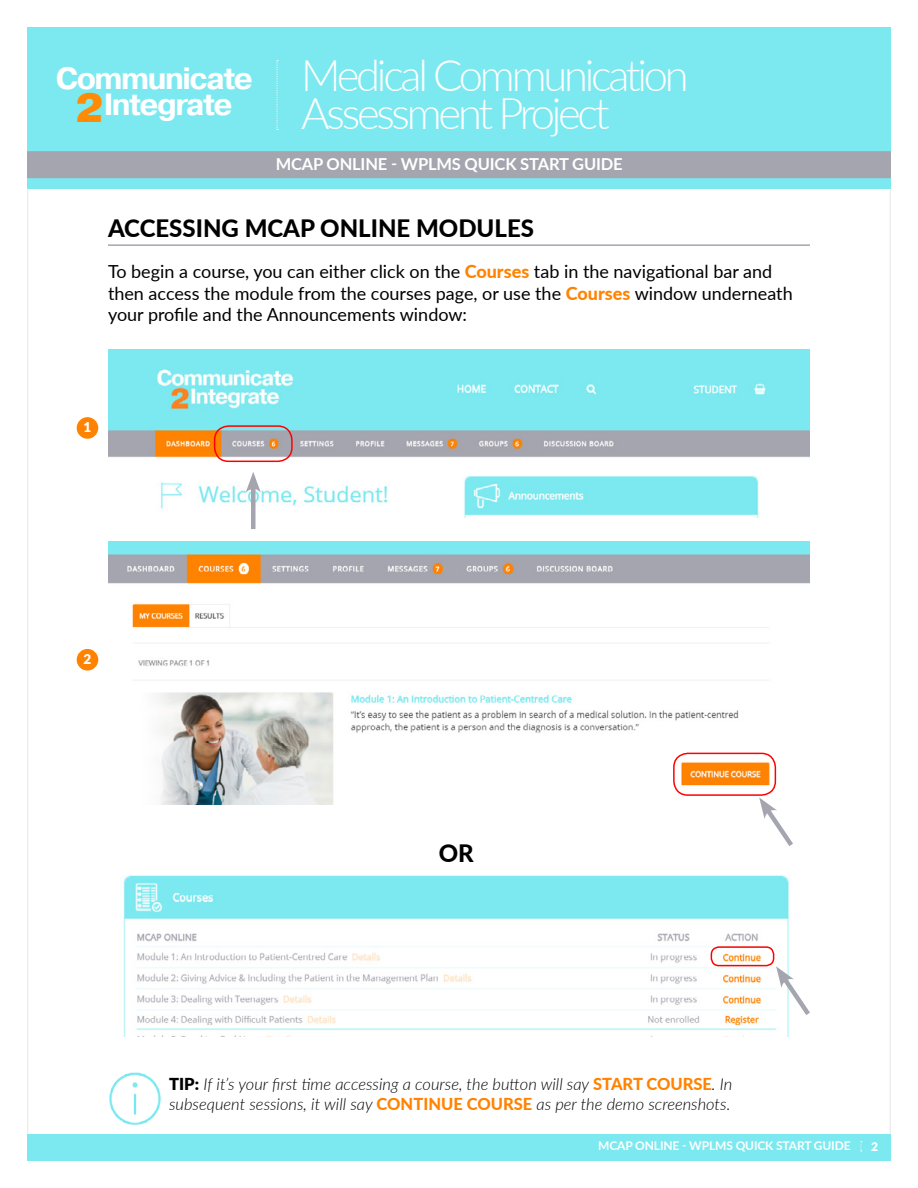
<style>
.page{position:relative;width:918px;height:1188px;background:#fff}
.page>*{position:absolute;margin:0;border:0;box-sizing:border-box;transform-origin:0 0}
.t1{font:300 43.5px/37.5px "Lato";letter-spacing:-.075em;color:#fff}
.t2{font:700 30.75px/26px "Pragmatica";letter-spacing:-.05em;color:#fff;text-align:center}
.t3{font:800 24px "Lato";color:#000}
.t4{font:18px/21.6px "Lato";color:#000}
.t5{font:italic 300 16.5px/19.8px "Lato";color:#000}
.t6{font:700 16.5px "Lato";letter-spacing:-.01em;color:#fff}
.t7{font:900 13.5px "Lato";color:#fff}
.t8{font:700 12px "Lato";letter-spacing:-.01em;color:#fff}
.t9{font:900 12px "Lato";color:#fff}
.s1{font-weight:900;font-size:40.95px;color:#ff8b04}
.s2{font-weight:800;color:#ff8300}
.s3{font-weight:900;font-style:normal}
.s4{font-weight:800;font-style:normal;color:#ff8300}
</style>
<div class="page">
<div style="left:27px;top:27px;width:864px;height:162px;background:#7ce9f0"></div>
<div style="left:27px;top:151px;width:864px;height:27px;background:#a5a5af;border:2px solid #a5a5af"></div>
<div style="left:27px;top:1134px;width:864px;height:27px;background:#7ce9f0"></div>
<svg style="left:276px;top:60px;width:2px;height:70px"></svg>
<svg style="left:860px;top:1141px;width:2px;height:10px"></svg>
<hr style="left:108px;top:244px;width:702px;height:2px;background:#a5a5af">
<img style="left:109px;top:1072px;width:53px;height:53px">
<img style="left:123px;top:875px;width:666px;height:161px">
<div style="left:711px;top:946px;width:63px;height:20px;border:2px solid #f00;border-radius:8px"></div>
<svg style="left:776px;top:966px;width:34px;height:54px"></svg>
<img style="left:108px;top:350px;width:702px;height:168px">
<div style="left:214px;top:425px;width:79px;height:37px;border:2px solid #f00;border-radius:14px"></div>
<div style="left:251px;top:484px;width:5px;height:45px;background:#a5a5af"></div>
<svg style="left:246px;top:472px;width:15px;height:21px"></svg>
<div style="left:77px;top:418px;width:21px;height:20px;background:#ff8300;border-radius:50%"></div>
<div style="left:77px;top:417px;width:21px;height:22px;border:2px solid #ff8300;border-radius:50%"></div>
<img style="left:108px;top:542px;width:702px;height:262px">
<div style="left:673px;top:753px;width:103px;height:43px;border:2px solid #f00;border-radius:14px"></div>
<svg style="left:759px;top:797px;width:38px;height:49px"></svg>
<div style="left:77px;top:650px;width:21px;height:20px;background:#ff8300;border-radius:50%"></div>
<div style="left:77px;top:649px;width:21px;height:22px;border:2px solid #ff8300;border-radius:50%"></div>
<h2 class="t2" style="left:56px;top:66px;width:199px">Communicate<br><span class="s1">2</span>Integrate</h2>
<h1 class="t1" style="left:301px;top:55px;width:389px">Medical Communication<br>Assessment Project</h1>
<p class="t6" style="left:276px;top:152px;width:349px">MCAP ONLINE - WPLMS QUICK START GUIDE</p>
<h3 class="t3" style="left:108px;top:211px;width:428px">ACCESSING MCAP ONLINE MODULES</h3>
<p class="t4" style="left:108px;top:260px;width:686px">To begin a course, you can either click on the <span class="s2">Courses</span> tab in the navigational bar and then access the module from the courses page, or use the <span class="s2">Courses</span> window underneath your profile and the Announcements window:</p>
<p class="t7" style="left:84px;top:417px;width:9px">1</p>
<p class="t7" style="left:84px;top:649px;width:9px">2</p>
<h3 class="t3" style="left:439px;top:835px;width:37px">OR</h3>
<p class="t5" style="left:169px;top:1073px;width:565px"><span class="s3">TIP:</span> If it’s your first time accessing a course, the button will say <span class="s4">START COURSE</span>. In subsequent sessions, it will say <span class="s4">CONTINUE COURSE</span> as per the demo screenshots.</p>
<p class="t8" style="left:598px;top:1137px;width:254px">MCAP ONLINE - WPLMS QUICK START GUIDE</p>
<p class="t9" style="left:871px;top:1137px;width:8px">2</p>
</div>
